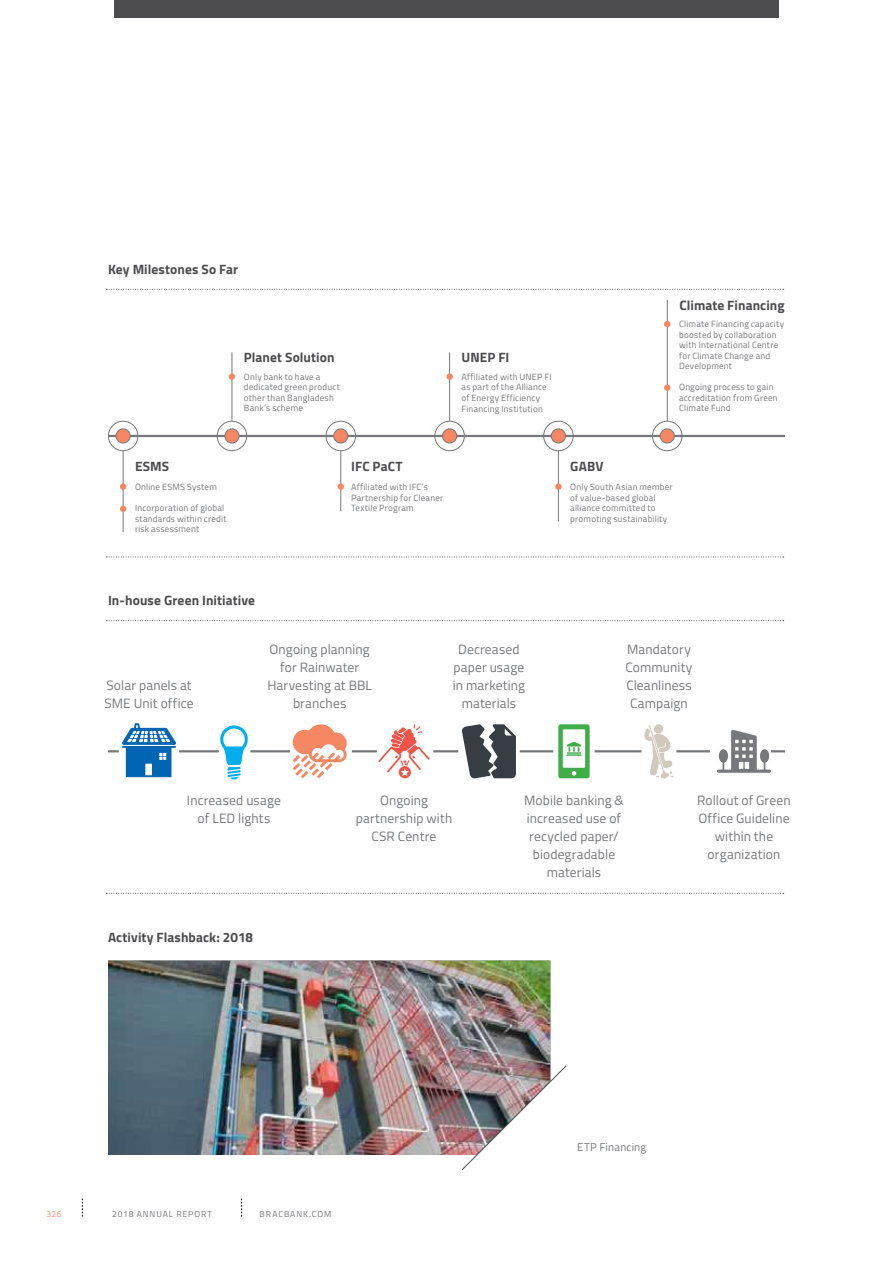
<style>
.page{position:relative;width:893px;height:1263px;background:#fff}
.page>*{position:absolute;margin:0;border:0;box-sizing:border-box;transform-origin:0 0}
.t1{font:13.5px/18px "Titillium";letter-spacing:.01em;color:#77787b;text-align:center}
.t2{font:700 13.5px "Titillium";letter-spacing:.01em;color:#4d4d4f}
.t3{font:11.25px "Titillium";letter-spacing:.02em;color:#77787b}
.t4{font:9px/10.5px "Titillium";letter-spacing:.025em;color:#77787b}
.t5{font:8.7px "Titillium";letter-spacing:.11em;color:#77787b}
.t6{font:8.7px "Titillium";color:#f58762}
</style>
<div class="page">
<svg style="left:82px;top:1198px;width:1px;height:18px"></svg>
<svg style="left:241px;top:1198px;width:1px;height:18px"></svg>
<div style="left:114px;top:0;width:664px;height:18px;background:#4d4d4f"></div>
<hr style="left:108px;top:435px;width:677px;height:2px;background:#77787b">
<hr style="left:179px;top:750px;width:40px;height:2px;background:#77787b">
<hr style="left:250px;top:750px;width:40px;height:2px;background:#77787b">
<hr style="left:352px;top:750px;width:25px;height:2px;background:#77787b">
<hr style="left:433px;top:750px;width:25px;height:2px;background:#77787b">
<hr style="left:520px;top:750px;width:33px;height:2px;background:#77787b">
<hr style="left:595px;top:750px;width:47px;height:2px;background:#77787b">
<hr style="left:676px;top:750px;width:34px;height:2px;background:#77787b">
<div style="left:116px;top:429px;width:14px;height:14px;background:#f58762;border-radius:50%"></div>
<div style="left:116px;top:428px;width:15px;height:15px;border:1px solid #77787b;border-radius:50%"></div>
<div style="left:108px;top:421px;width:30px;height:30px;border:1px solid #77787b;border-radius:50%"></div>
<div style="left:660px;top:429px;width:14px;height:14px;background:#f58762;border-radius:50%"></div>
<div style="left:660px;top:428px;width:15px;height:15px;border:1px solid #77787b;border-radius:50%"></div>
<div style="left:652px;top:421px;width:30px;height:30px;border:1px solid #77787b;border-radius:50%"></div>
<div style="left:551px;top:429px;width:14px;height:14px;background:#f58762;border-radius:50%"></div>
<div style="left:551px;top:428px;width:15px;height:15px;border:1px solid #77787b;border-radius:50%"></div>
<div style="left:543px;top:421px;width:30px;height:30px;border:1px solid #77787b;border-radius:50%"></div>
<div style="left:442px;top:429px;width:15px;height:14px;background:#f58762;border-radius:50%"></div>
<div style="left:442px;top:428px;width:15px;height:15px;border:1px solid #77787b;border-radius:50%"></div>
<div style="left:434px;top:421px;width:31px;height:30px;border:1px solid #77787b;border-radius:50%"></div>
<div style="left:334px;top:429px;width:14px;height:14px;background:#f58762;border-radius:50%"></div>
<div style="left:333px;top:428px;width:15px;height:15px;border:1px solid #77787b;border-radius:50%"></div>
<div style="left:326px;top:421px;width:30px;height:30px;border:1px solid #77787b;border-radius:50%"></div>
<div style="left:225px;top:429px;width:14px;height:14px;background:#f58762;border-radius:50%"></div>
<div style="left:224px;top:428px;width:15px;height:15px;border:1px solid #77787b;border-radius:50%"></div>
<div style="left:217px;top:421px;width:30px;height:30px;border:1px solid #77787b;border-radius:50%"></div>
<hr style="left:123px;top:451px;width:1px;height:81px;background:#77787b">
<hr style="left:340px;top:451px;width:1px;height:60px;background:#77787b">
<hr style="left:558px;top:451px;width:1px;height:71px;background:#77787b">
<hr style="left:232px;top:352px;width:1px;height:69px;background:#77787b">
<hr style="left:449px;top:352px;width:1px;height:69px;background:#77787b">
<hr style="left:667px;top:300px;width:1px;height:121px;background:#77787b">
<div style="left:120px;top:483px;width:6px;height:7px;background:#f58762;border-radius:50%"></div>
<div style="left:338px;top:483px;width:6px;height:7px;background:#f58762;border-radius:50%"></div>
<div style="left:555px;top:483px;width:7px;height:7px;background:#f58762;border-radius:50%"></div>
<div style="left:229px;top:373px;width:6px;height:7px;background:#f58762;border-radius:50%"></div>
<div style="left:446px;top:373px;width:7px;height:7px;background:#f58762;border-radius:50%"></div>
<svg style="left:664px;top:321px;width:6px;height:6px"></svg>
<div style="left:664px;top:384px;width:6px;height:7px;background:#f58762;border-radius:50%"></div>
<svg style="left:120px;top:506px;width:6px;height:6px"></svg>
<svg style="left:106px;top:289px;width:678px;height:1px"></svg>
<svg style="left:106px;top:620px;width:678px;height:1px"></svg>
<svg style="left:106px;top:893px;width:678px;height:1px"></svg>
<svg style="left:106px;top:557px;width:678px;height:1px"></svg>
<img style="left:108px;top:960px;width:442px;height:195px">
<svg style="left:108px;top:723px;width:68px;height:54px"></svg>
<svg style="left:220px;top:725px;width:28px;height:55px"></svg>
<svg style="left:292px;top:724px;width:55px;height:54px"></svg>
<svg style="left:378px;top:724px;width:52px;height:54px"></svg>
<svg style="left:462px;top:724px;width:54px;height:55px"></svg>
<svg style="left:558px;top:724px;width:32px;height:54px"></svg>
<div style="left:654px;top:724px;width:9px;height:10px;background:#e4e0d8;border-radius:50%"></div>
<svg style="left:644px;top:725px;width:30px;height:53px"></svg>
<svg style="left:717px;top:730px;width:68px;height:43px"></svg>
<img style="left:461px;top:1065px;width:106px;height:105px">
<h1 class="t2" style="left:108px;top:259px;width:132px">Key Milestones So Far</h1>
<h1 class="t2" style="left:244px;top:347px;width:92px">Planet Solution</h1>
<h1 class="t2" style="left:461px;top:347px;width:50px">UNEP FI</h1>
<p class="t4" style="left:244px;top:371px;width:98px">Only bank to have a dedicated green product other than Bangladesh<br>Bank’s scheme</p>
<p class="t4" style="left:461px;top:371px;width:92px">Affiliated with UNEP FI as part of the Alliance of Energy Efficiency<br>Financing Institution</p>
<h1 class="t2" style="left:135px;top:455px;width:36px">ESMS</h1>
<h1 class="t2" style="left:351px;top:455px;width:53px">IFC PaCT</h1>
<h1 class="t2" style="left:570px;top:455px;width:35px">GABV</h1>
<h1 class="t2" style="left:679px;top:295px;width:107px">Climate Financing</h1>
<p class="t4" style="left:679px;top:319px;width:106px">Climate Financing capacity boosted by collaboration with International Centre for Climate Change and<br>Development</p>
<p class="t4" style="left:679px;top:382px;width:100px">Ongoing process to gain accreditation from Green<br>Climate Fund</p>
<p class="t4" style="left:135px;top:481px;width:83px">Online ESMS System</p>
<p class="t4" style="left:135px;top:502px;width:93px">Incorporation of global standards within credit risk assessment</p>
<p class="t4" style="left:351px;top:481px;width:94px">Affiliated with IFC’s<br>Partnership for Cleaner<br>Textile Program</p>
<p class="t4" style="left:570px;top:481px;width:104px">Only South Asian member of value-based global alliance committed to promoting sustainability</p>
<h1 class="t2" style="left:108px;top:590px;width:149px">In-house Green Initiative</h1>
<h1 class="t1" style="left:104px;top:676px;width:91px;text-align:left">Solar panels at<br>SME Unit office</h1>
<h1 class="t1" style="left:267px;top:640px;width:106px">Ongoing planning for Rainwater<br>Harvesting at BBL branches</h1>
<h1 class="t1" style="left:453px;top:640px;width:74px">Decreased paper usage in marketing materials</h1>
<h1 class="t1" style="left:625px;top:640px;width:69px">Mandatory<br>Community<br>Cleanliness<br>Campaign</h1>
<h1 class="t1" style="left:187px;top:790px;width:96px">Increased usage of LED lights</h1>
<h1 class="t2" style="left:108px;top:927px;width:146px">Activity Flashback: 2018</h1>
<h1 class="t1" style="left:356px;top:790px;width:98px">Ongoing partnership with<br>CSR Centre</h1>
<h1 class="t1" style="left:524px;top:790px;width:101px">Mobile banking &amp; increased use of recycled paper/ biodegradable materials</h1>
<h1 class="t1" style="left:697px;top:790px;width:95px">Rollout of Green<br>Office Guideline within the organization</h1>
<p class="t6" style="left:46px;top:1207px;width:17px">326</p>
<p class="t5" style="left:112px;top:1207px;width:101px">2018 ANNUAL REPORT</p>
<p class="t5" style="left:260px;top:1207px;width:73px">BRACBANK.COM</p>
<p class="t3" style="left:577px;top:1138px;width:70px">ETP Financing</p>
</div>
